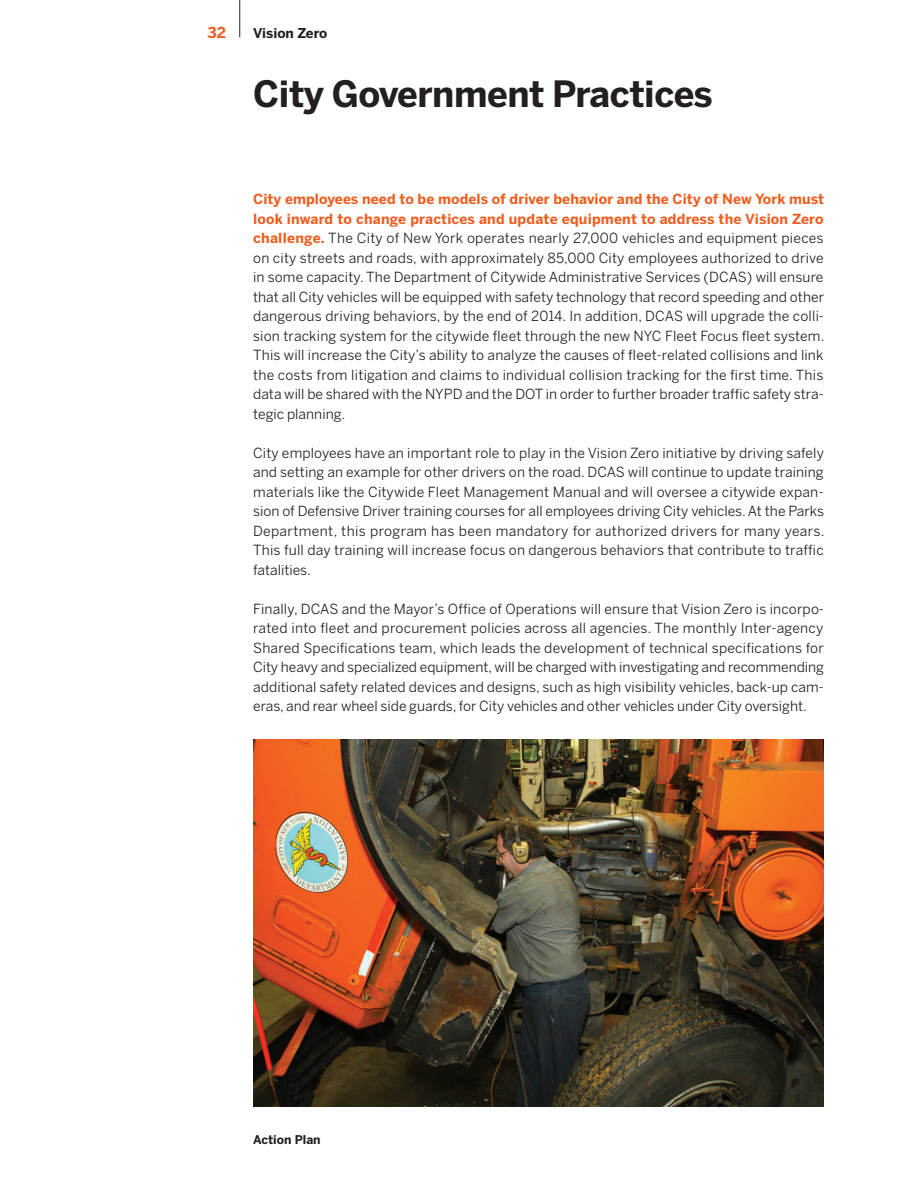
<style>
.page{position:relative;width:918px;height:1188px;background:#fff}
.page>*{position:absolute;margin:0;border:0;box-sizing:border-box;transform-origin:0 0}
.t1{font:700 36px "Benton Sans";letter-spacing:-.015em;color:#231f20}
.t2{font:700 15px "Benton Sans";color:#ee5e20}
.t3{font:13.8px/19.5px "Benton Sans";color:#231f20;text-align:justify}
.t4{font:700 13.5px "Benton Sans";color:#231f20}
.t5{font:700 12px "Benton Sans";color:#231f20}
.s1{font-weight:700;color:#ee5e20}
</style>
<div class="page">
<hr style="left:239px;top:0;width:1px;height:37px;background:#231f20">
<img style="left:253px;top:740px;width:571px;height:367px">
<p class="t2" style="left:208px;top:23px;width:20px">32</p>
<p class="t4" style="left:253px;top:25px;width:76px">Vision Zero</p>
<p class="t1" style="left:253px;top:72px;width:461px">City Government Practices</p>
<p class="t3" style="left:253px;top:189px;width:573px"><span class="s1">City employees need to be models of driver behavior and the City of New York must look inward to change practices and update equipment to address the Vision Zero challenge.</span> The City of New York operates nearly 27,000 vehicles and equipment pieces on city streets and roads, with approximately 85,000 City employees authorized to drive in some capacity. The Department of Citywide Administrative Services (DCAS) will ensure that all City vehicles will be equipped with safety technology that record speeding and other dangerous driving behaviors, by the end of 2014. In addition, DCAS will upgrade the colli&shy;sion tracking system for the citywide fleet through the new NYC Fleet Focus fleet system.<br>This will increase the City’s ability to analyze the causes of fleet-related collisions and link the costs from litigation and claims to individual collision tracking for the first time. This data will be shared with the NYPD and the DOT in order to further broader traffic safety stra&shy;tegic planning.</p>
<p class="t3" style="left:253px;top:443px;width:573px">City employees have an important role to play in the Vision Zero initiative by driving safely and setting an example for other drivers on the road. DCAS will continue to update training materials like the Citywide Fleet Management Manual and will oversee a citywide expan&shy;sion of Defensive Driver training courses for all employees driving City vehicles. At the Parks Department, this program has been mandatory for authorized drivers for many years.<br>This full day training will increase focus on dangerous behaviors that contribute to traffic fatalities.</p>
<p class="t3" style="left:253px;top:599px;width:573px">Finally, DCAS and the Mayor’s Office of Operations will ensure that Vision Zero is incorpo&shy;rated into fleet and procurement policies across all agencies. The monthly Inter-agency Shared Specifications team, which leads the development of technical specifications for City heavy and specialized equipment, will be charged with investigating and recommending additional safety related devices and designs, such as high visibility vehicles, back-up cam&shy;eras, and rear wheel side guards, for City vehicles and other vehicles under City oversight.</p>
<p class="t5" style="left:253px;top:1132px;width:69px">Action Plan</p>
</div>
